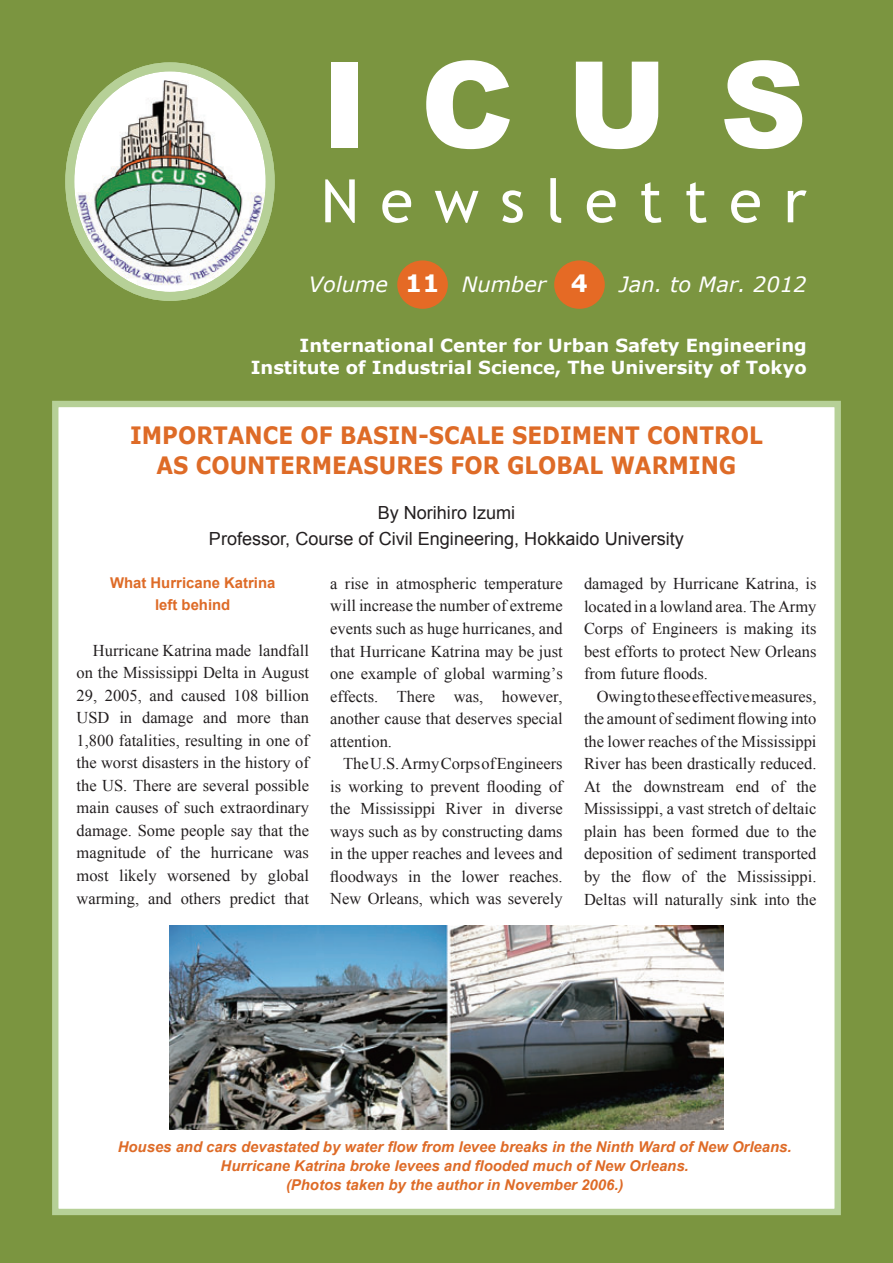
<style>
.page{position:relative;width:893px;height:1263px;background:#7b9540}
.page>*{position:absolute;margin:0;border:0;box-sizing:border-box;transform-origin:0 0}
.t1{font:900 120px "Arial";color:#fff}
.t2{font:60px "Trebuchet MS";letter-spacing:.355em;color:#fff}
.t3{font:700 24px "Verdana";color:#fff}
.t4{font:700 23.85px/29.7px "Verdana";color:#de6b27;text-align:center;scale:.9 1}
.t5{font:italic 21px "Verdana";color:#fff}
.t6{font:700 18px/21.9px "Verdana";color:#fff;text-align:right}
.t7{font:18px/26.5px "Arial";color:#231f20;text-align:center}
.t8{font:16.5px/22.5px "Times New Roman";color:#231f20;text-align:justify}
.t9{font:italic 700 14.85px/19.2px "Arial";color:#de6b27;text-align:center}
.t10{font:700 14.85px/22.5px "Arial";color:#de6b27;text-align:center}
</style>
<div class="page">
<svg style="left:70px;top:67px;width:200px;height:229px"></svg>
<img style="left:76px;top:80px;width:189px;height:205px">
<div style="left:65px;top:62px;width:210px;height:239px;border:9px solid #b6d097;border-radius:50%"></div>
<div style="left:397px;top:260px;width:51px;height:49px;background:#e56a25;border-radius:50%"></div>
<div style="left:554px;top:260px;width:51px;height:49px;background:#e56a25;border-radius:50%"></div>
<div style="left:52px;top:401px;width:789px;height:814px;background:#fff;border:6px solid #b6d097"></div>
<img style="left:170px;top:925px;width:553px;height:204px">
<h1 class="t1" style="left:321px;top:18px;width:487px">ICUS</h1>
<h2 class="t2" style="left:321px;top:166px;width:487px">Newsletter</h2>
<h3 class="t3" style="left:405px;top:268px;width:36px">11</h3>
<h3 class="t3" style="left:571px;top:268px;width:19px">4</h3>
<p class="t5" style="left:309px;top:271px;width:81px">Volume</p>
<p class="t5" style="left:462px;top:271px;width:86px">Number</p>
<p class="t5" style="left:619px;top:271px;width:189px">Jan. to Mar. 2012</p>
<p class="t6" style="left:251px;top:334px;width:558px">International Center for Urban Safety Engineering<br>Institute of Industrial Science, The University of Tokyo</p>
<h3 class="t4" style="left:130px;top:419px;width:704px">IMPORTANCE OF BASIN-SCALE SEDIMENT CONTROL<br>AS COUNTERMEASURES FOR GLOBAL WARMING</h3>
<p class="t7" style="left:209px;top:499px;width:477px">By Norihiro Izumi<br>Professor, Course of Civil Engineering, Hokkaido University</p>
<p class="t10" style="left:110px;top:572px;width:167px">What Hurricane Katrina left behind</p>
<p class="t8" style="left:77px;top:638px;width:234px;text-indent:16px">Hurricane Katrina made landfall on the Mississippi Delta in August 29, 2005, and caused 108 billion USD in damage and more than 1,800 fatalities, resulting in one of the worst disasters in the history of the US. There are several possible main causes of such extraordinary damage. Some people say that the magnitude of the hurricane was most likely worsened by global warming, and others predict that</p>
<p class="t8" style="left:330px;top:572px;width:234px">a rise in atmospheric temperature will increase the number of extreme events such as huge hurricanes, and that Hurricane Katrina may be just one example of global warming’s effects. There was, however, another cause that deserves special attention.</p>
<p class="t8" style="left:330px;top:752px;width:234px;text-indent:13px">The U.S. Army Corps of Engineers is working to prevent flooding of the Mississippi River in diverse ways such as by constructing dams in the upper reaches and levees and floodways in the lower reaches.<br>New Orleans, which was severely</p>
<p class="t8" style="left:584px;top:572px;width:234px">damaged by Hurricane Katrina, is located in a lowland area. The Army Corps of Engineers is making its best efforts to protect New Orleans from future floods.</p>
<p class="t8" style="left:584px;top:685px;width:234px;text-indent:13px">Owing to these effective measures, the amount of sediment flowing into the lower reaches of the Mississippi River has been drastically reduced.<br>At the downstream end of the Mississippi, a vast stretch of deltaic plain has been formed due to the deposition of sediment transported by the flow of the Mississippi.<br>Deltas will naturally sink into the</p>
<p class="t9" style="left:118px;top:1138px;width:675px">Houses and cars devastated by water flow from levee breaks in the Ninth Ward of New Orleans.<br>Hurricane Katrina broke levees and flooded much of New Orleans.<br>(Photos taken by the author in November 2006.)</p>
</div>
